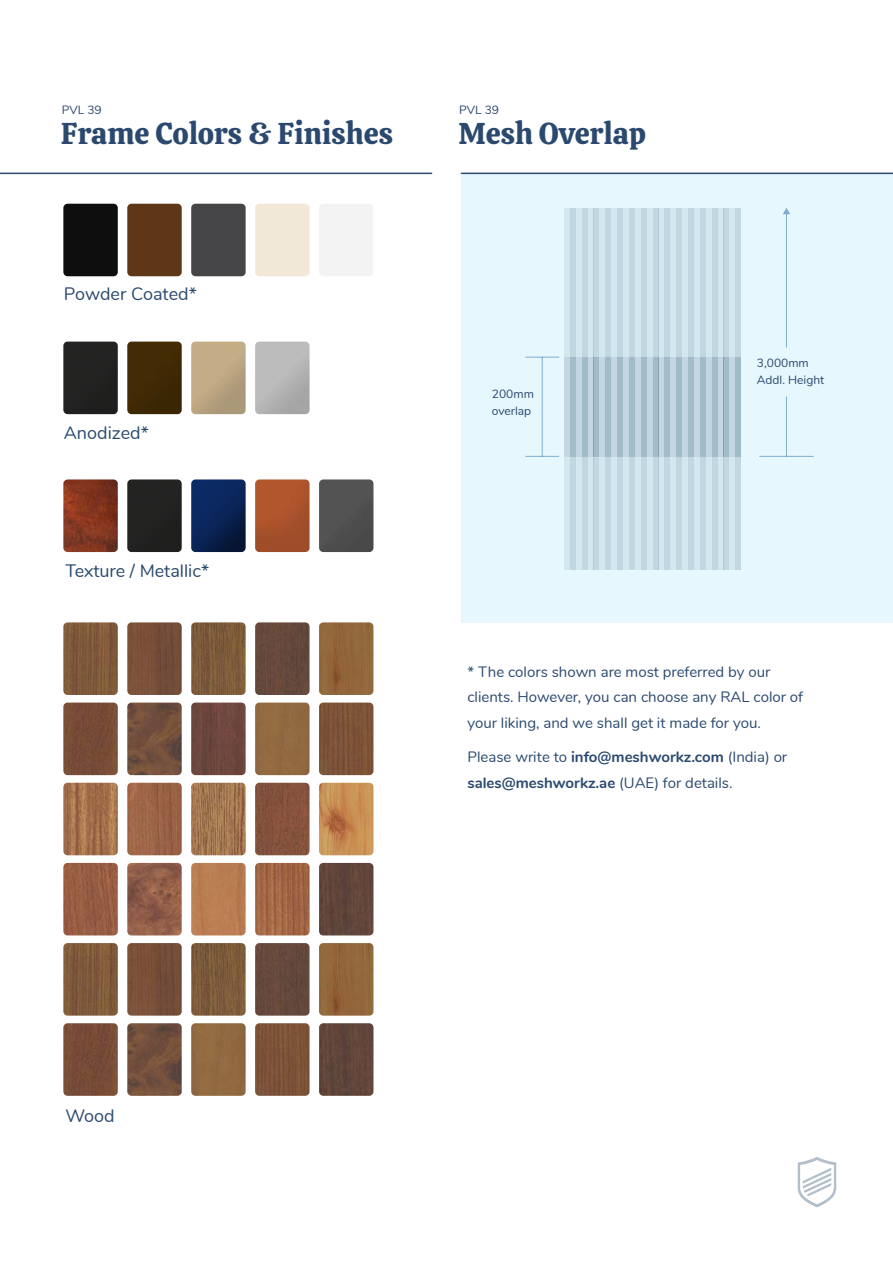
<style>
.page{position:relative;width:893px;height:1263px;background:#fff}
.page>*{position:absolute;margin:0;border:0;box-sizing:border-box;transform-origin:0 0}
.t1{font:30px "Calistoga";color:#2b496f}
.t2{font:18px "Nunito";color:#2b496f}
.t3{font:15px/25.5px "Nunito";color:#2b496f}
.t4{font:12px/16.8px "Nunito";color:#2b496f}
.s1{font-weight:700}
</style>
<div class="page">
<div style="left:461px;top:173px;width:432px;height:449px;background:#e6f7fd"></div>
<hr style="left:786px;top:213px;width:1px;height:134px;background:#17629e">
<svg style="left:783px;top:208px;width:7px;height:6px"></svg>
<hr style="left:542px;top:357px;width:1px;height:99px;background:#17629e">
<hr style="left:526px;top:357px;width:33px;height:1px;background:#17629e">
<hr style="left:526px;top:456px;width:33px;height:1px;background:#17629e">
<hr style="left:760px;top:456px;width:53px;height:1px;background:#17629e">
<hr style="left:0;top:173px;width:432px;height:1px;background:#2b496f">
<hr style="left:461px;top:173px;width:432px;height:1px;background:#2b496f">
<div style="left:63px;top:204px;width:55px;height:72px;background:#0e0e0e"></div>
<div style="left:127px;top:204px;width:55px;height:72px;background:#5e3719"></div>
<div style="left:191px;top:204px;width:55px;height:72px;background:#464648"></div>
<div style="left:255px;top:204px;width:55px;height:72px;background:#f2e8d8"></div>
<div style="left:63px;top:342px;width:55px;height:72px;background:#222221"></div>
<div style="left:127px;top:342px;width:55px;height:72px;background:#422a05"></div>
<img style="left:191px;top:342px;width:55px;height:72px">
<img style="left:255px;top:342px;width:55px;height:72px">
<img style="left:63px;top:479px;width:55px;height:73px">
<div style="left:127px;top:479px;width:55px;height:73px;background:#222221"></div>
<img style="left:191px;top:479px;width:55px;height:73px">
<img style="left:255px;top:479px;width:55px;height:73px">
<img style="left:319px;top:479px;width:54px;height:73px">
<img style="left:63px;top:622px;width:55px;height:73px">
<img style="left:127px;top:622px;width:55px;height:73px">
<img style="left:191px;top:622px;width:55px;height:73px">
<img style="left:255px;top:622px;width:55px;height:73px">
<img style="left:319px;top:622px;width:54px;height:73px">
<img style="left:63px;top:702px;width:55px;height:73px">
<img style="left:127px;top:702px;width:55px;height:73px">
<img style="left:191px;top:702px;width:55px;height:73px">
<div style="left:255px;top:702px;width:55px;height:73px;background:#916a40"></div>
<img style="left:319px;top:702px;width:54px;height:73px">
<img style="left:63px;top:783px;width:55px;height:72px">
<img style="left:127px;top:783px;width:55px;height:72px">
<img style="left:191px;top:783px;width:55px;height:72px">
<img style="left:255px;top:783px;width:55px;height:72px">
<img style="left:319px;top:783px;width:54px;height:72px">
<img style="left:63px;top:863px;width:55px;height:72px">
<img style="left:127px;top:863px;width:55px;height:72px">
<img style="left:191px;top:863px;width:55px;height:72px">
<img style="left:255px;top:863px;width:55px;height:72px">
<img style="left:319px;top:863px;width:54px;height:72px">
<img style="left:63px;top:943px;width:55px;height:73px">
<img style="left:127px;top:943px;width:55px;height:73px">
<img style="left:191px;top:943px;width:55px;height:73px">
<img style="left:255px;top:943px;width:55px;height:73px">
<img style="left:319px;top:943px;width:54px;height:73px">
<img style="left:63px;top:1023px;width:55px;height:73px">
<img style="left:127px;top:1023px;width:55px;height:73px">
<img style="left:191px;top:1023px;width:55px;height:73px">
<img style="left:255px;top:1023px;width:55px;height:73px">
<img style="left:319px;top:1023px;width:54px;height:73px">
<hr style="left:786px;top:397px;width:1px;height:59px;background:#17629e">
<div style="left:576px;top:357px;width:6px;height:213px;background:#d3e7ef"></div>
<div style="left:588px;top:357px;width:5px;height:213px;background:#d3e7ef"></div>
<div style="left:599px;top:357px;width:6px;height:213px;background:#d3e7ef"></div>
<div style="left:611px;top:357px;width:6px;height:213px;background:#d3e7ef"></div>
<div style="left:564px;top:357px;width:6px;height:213px;background:#d3e7ef"></div>
<div style="left:570px;top:357px;width:6px;height:213px;background:#c1d7e1"></div>
<div style="left:582px;top:357px;width:6px;height:213px;background:#c1d7e1"></div>
<div style="left:593px;top:357px;width:6px;height:213px;background:#c1d7e1"></div>
<div style="left:605px;top:357px;width:6px;height:213px;background:#c1d7e1"></div>
<div style="left:617px;top:357px;width:6px;height:213px;background:#c1d7e1"></div>
<div style="left:635px;top:357px;width:6px;height:213px;background:#d3e7ef"></div>
<div style="left:647px;top:357px;width:6px;height:213px;background:#d3e7ef"></div>
<div style="left:658px;top:357px;width:6px;height:213px;background:#d3e7ef"></div>
<div style="left:670px;top:357px;width:6px;height:213px;background:#d3e7ef"></div>
<div style="left:623px;top:357px;width:6px;height:213px;background:#d3e7ef"></div>
<div style="left:629px;top:357px;width:6px;height:213px;background:#c1d7e1"></div>
<div style="left:641px;top:357px;width:6px;height:213px;background:#c1d7e1"></div>
<div style="left:653px;top:357px;width:5px;height:213px;background:#c1d7e1"></div>
<div style="left:664px;top:357px;width:6px;height:213px;background:#c1d7e1"></div>
<div style="left:676px;top:357px;width:6px;height:213px;background:#c1d7e1"></div>
<div style="left:694px;top:357px;width:6px;height:213px;background:#d3e7ef"></div>
<div style="left:706px;top:357px;width:6px;height:213px;background:#d3e7ef"></div>
<div style="left:718px;top:357px;width:5px;height:213px;background:#d3e7ef"></div>
<div style="left:729px;top:357px;width:6px;height:213px;background:#d3e7ef"></div>
<div style="left:682px;top:357px;width:6px;height:213px;background:#d3e7ef"></div>
<div style="left:688px;top:357px;width:6px;height:213px;background:#c1d7e1"></div>
<div style="left:700px;top:357px;width:6px;height:213px;background:#c1d7e1"></div>
<div style="left:712px;top:357px;width:6px;height:213px;background:#c1d7e1"></div>
<div style="left:723px;top:357px;width:6px;height:213px;background:#c1d7e1"></div>
<div style="left:735px;top:357px;width:6px;height:213px;background:#c1d7e1"></div>
<svg style="left:576px;top:208px;width:6px;height:248px"></svg>
<svg style="left:588px;top:208px;width:5px;height:248px"></svg>
<svg style="left:599px;top:208px;width:6px;height:248px"></svg>
<svg style="left:611px;top:208px;width:6px;height:248px"></svg>
<svg style="left:564px;top:208px;width:6px;height:248px"></svg>
<svg style="left:570px;top:208px;width:6px;height:248px"></svg>
<svg style="left:582px;top:208px;width:6px;height:248px"></svg>
<svg style="left:593px;top:208px;width:6px;height:248px"></svg>
<svg style="left:605px;top:208px;width:6px;height:248px"></svg>
<svg style="left:617px;top:208px;width:6px;height:248px"></svg>
<svg style="left:635px;top:208px;width:6px;height:248px"></svg>
<svg style="left:647px;top:208px;width:6px;height:248px"></svg>
<svg style="left:658px;top:208px;width:6px;height:248px"></svg>
<svg style="left:670px;top:208px;width:6px;height:248px"></svg>
<svg style="left:623px;top:208px;width:6px;height:248px"></svg>
<svg style="left:629px;top:208px;width:6px;height:248px"></svg>
<svg style="left:641px;top:208px;width:6px;height:248px"></svg>
<svg style="left:653px;top:208px;width:5px;height:248px"></svg>
<svg style="left:664px;top:208px;width:6px;height:248px"></svg>
<svg style="left:676px;top:208px;width:6px;height:248px"></svg>
<svg style="left:694px;top:208px;width:6px;height:248px"></svg>
<svg style="left:706px;top:208px;width:6px;height:248px"></svg>
<svg style="left:718px;top:208px;width:5px;height:248px"></svg>
<svg style="left:729px;top:208px;width:6px;height:248px"></svg>
<svg style="left:682px;top:208px;width:6px;height:248px"></svg>
<svg style="left:688px;top:208px;width:6px;height:248px"></svg>
<svg style="left:700px;top:208px;width:6px;height:248px"></svg>
<svg style="left:712px;top:208px;width:6px;height:248px"></svg>
<svg style="left:723px;top:208px;width:6px;height:248px"></svg>
<svg style="left:735px;top:208px;width:6px;height:248px"></svg>
<svg style="left:798px;top:1157px;width:38px;height:50px"></svg>
<p class="t4" style="left:62px;top:101px;width:42px">PVL 39</p>
<p class="t4" style="left:459px;top:101px;width:42px">PVL 39</p>
<h1 class="t1" style="left:61px;top:107px;width:334px">Frame Colors &amp; Finishes</h1>
<p class="t2" style="left:64px;top:281px;width:134px">Powder Coated*</p>
<p class="t2" style="left:64px;top:419px;width:86px">Anodized*</p>
<p class="t2" style="left:65px;top:558px;width:145px">Texture / Metallic*</p>
<h1 class="t1" style="left:458px;top:107px;width:189px">Mesh Overlap</h1>
<p class="t4" style="left:492px;top:385px;width:44px">200mm overlap</p>
<p class="t4" style="left:757px;top:353px;width:69px">3,000mm<br>Addl. Height</p>
<p class="t3" style="left:467px;top:658px;width:337px">* The colors shown are most preferred by our clients. However, you can choose any RAL color of your liking, and we shall get it made for you.</p>
<p class="t3" style="left:467px;top:744px;width:321px">Please write to <span class="s1">info@meshworkz.com</span> (India) or <span class="s1">sales@meshworkz.ae</span> (UAE) for details.</p>
<p class="t2" style="left:65px;top:1103px;width:51px">Wood</p>
</div>
